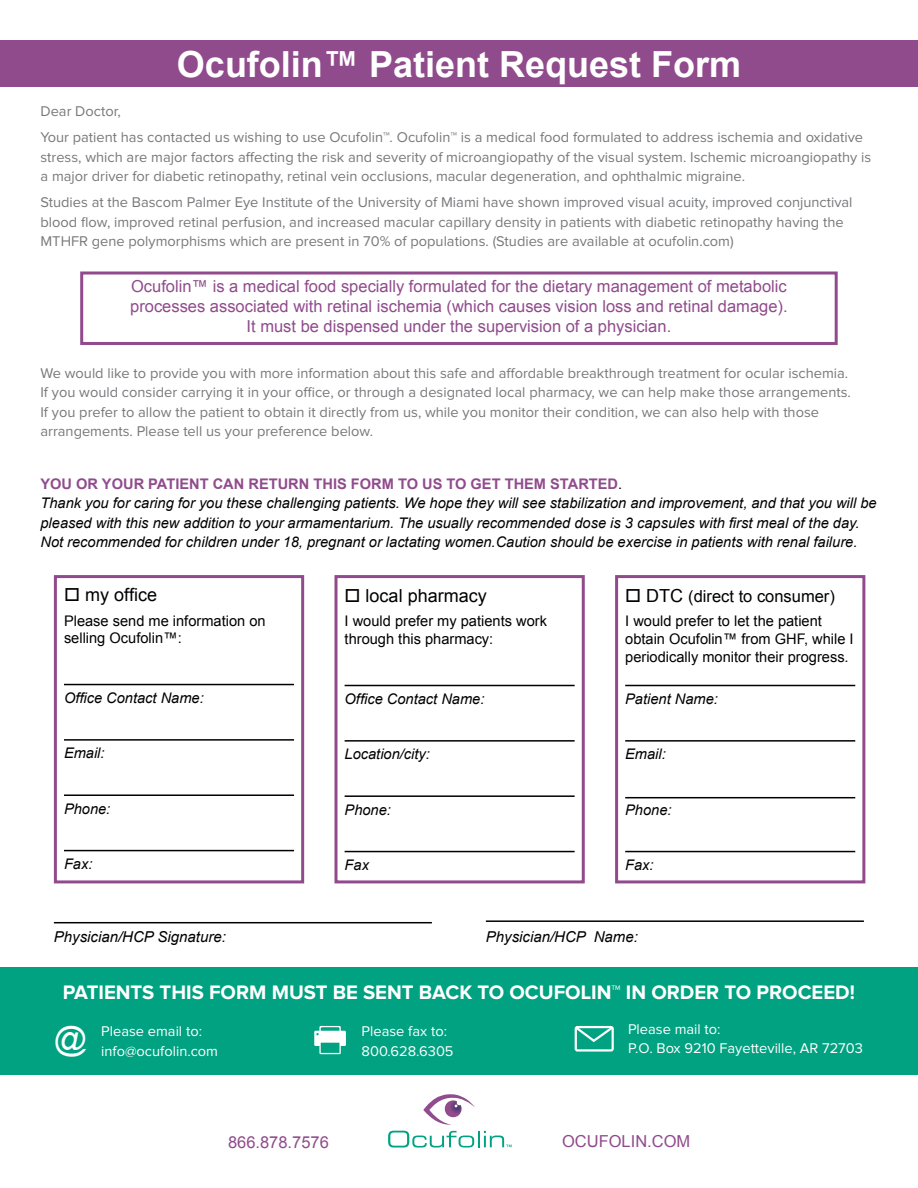
<style>
.page{position:relative;width:918px;height:1188px;background:#fff}
.page>*{position:absolute;margin:0;border:0;box-sizing:border-box;transform-origin:0 0}
.t1{font:700 36px "Arial";color:#fff}
.t2{font:33px "Arial";color:#fff}
.t3{font:700 20.25px "Proxima Nova";color:#fff}
.t4{font:18px "Arial";color:#000}
.t5{font:16.5px/19.8px "Arial";color:#904b8c;text-align:center}
.t6{font:16.5px "Arial";color:#000}
.t7{font:italic 15px "Arial";color:#000}
.t8{font:14.7px/19.5px "Proxima Nova";color:#77787b}
.t9{font:italic 14.7px/19.5px "Arial";color:#000}
.t10{font:14.7px/17.5px "Arial";color:#000}
.t11{font:14.7px/19.5px "Proxima Nova";color:#fff}
.s1{font-weight:700;font-style:normal;color:#904b8c}
.s2{font-style:normal}
.s3{font-size:18px}
</style>
<div class="page">
<div style="left:0;top:967px;width:918px;height:108px;background:#00a281"></div>
<div style="left:334px;top:575px;width:251px;height:308px;border:3px solid #914b8d"></div>
<div style="left:0;top:40px;width:918px;height:47px;background:#904b8c"></div>
<div style="left:54px;top:575px;width:250px;height:308px;border:3px solid #914b8d"></div>
<hr style="left:64px;top:684px;width:230px;height:1px;background:#000">
<hr style="left:64px;top:739px;width:230px;height:2px;background:#000">
<hr style="left:64px;top:794px;width:230px;height:2px;background:#000">
<hr style="left:64px;top:850px;width:230px;height:1px;background:#000">
<hr style="left:345px;top:685px;width:230px;height:1px;background:#000">
<hr style="left:345px;top:740px;width:230px;height:2px;background:#000">
<hr style="left:345px;top:795px;width:230px;height:2px;background:#000">
<hr style="left:345px;top:851px;width:230px;height:1px;background:#000">
<hr style="left:625px;top:685px;width:230px;height:1px;background:#000">
<hr style="left:625px;top:740px;width:230px;height:2px;background:#000">
<hr style="left:625px;top:797px;width:230px;height:1px;background:#000">
<hr style="left:625px;top:851px;width:230px;height:1px;background:#000">
<div style="left:615px;top:575px;width:250px;height:308px;border:3px solid #914b8d"></div>
<div style="left:80px;top:272px;width:758px;height:73px;border:3px solid #914b8d"></div>
<hr style="left:54px;top:922px;width:378px;height:1px;background:#000">
<hr style="left:486px;top:920px;width:378px;height:2px;background:#000">
<svg style="left:388px;top:1131px;width:124px;height:17px"></svg>
<svg style="left:423px;top:1094px;width:52px;height:31px"></svg>
<div style="left:575px;top:1026px;width:39px;height:26px;border:2px solid #fff;border-radius:2px"></div>
<svg style="left:574px;top:1025px;width:40px;height:19px"></svg>
<svg style="left:314px;top:1026px;width:32px;height:28px"></svg>
<h1 class="t1" style="left:177px;top:41px;width:566px">Ocufolin™ Patient Request Form</h1>
<p class="t8" style="left:40px;top:98px;width:824px;line-height:26.2px">Dear Doctor,<br>Your patient has contacted us wishing to use Ocufolin™. Ocufolin™ is a medical food formulated to address ischemia and oxidative</p>
<p class="t8" style="left:40px;top:148px;width:832px">stress, which are major factors affecting the risk and severity of microangiopathy of the visual system. Ischemic microangiopathy is a major driver for diabetic retinopathy, retinal vein occlusions, macular degeneration, and ophthalmic migraine.</p>
<p class="t8" style="left:40px;top:193px;width:814px">Studies at the Bascom Palmer Eye Institute of the University of Miami have shown improved visual acuity, improved conjunctival blood flow, improved retinal perfusion, and increased macular capillary density in patients with diabetic retinopathy having the<br>MTHFR gene polymorphisms which are present in 70% of populations. (Studies are available at ocufolin.com)</p>
<p class="t5" style="left:130px;top:277px;width:659px">Ocufolin™ is a medical food specially formulated for the dietary management of metabolic processes associated with retinal ischemia (which causes vision loss and retinal damage).<br>It must be dispensed under the supervision of a physician.</p>
<p class="t8" style="left:40px;top:364px;width:812px">We would like to provide you with more information about this safe and affordable breakthrough treatment for ocular ischemia.<br>If you would consider carrying it in your office, or through a designated local pharmacy, we can help make those arrangements.<br>If you prefer to allow the patient to obtain it directly from us, while you monitor their condition, we can also help with those arrangements. Please tell us your preference below.</p>
<p class="t9" style="left:40px;top:474px;width:838px"><span class="s1">YOU OR YOUR PATIENT CAN RETURN THIS FORM TO US TO GET THEM STARTED</span><span class="s2">.<br></span>Thank you for caring for you these challenging patients. We hope they will see stabilization and improvement, and that you will be pleased with this new addition to your armamentarium. The usually recommended dose is 3 capsules with first meal of the day.<br>Not recommended for children under 18, pregnant or lactating women.Caution should be exercise in patients with renal failure.</p>
<p class="t4" style="left:64px;top:583px;width:95px">□ my office</p>
<p class="t10" style="left:64px;top:612px;width:203px">Please send me information on selling Ocufolin™:</p>
<p class="t9" style="left:64px;top:688px;width:141px">Office Contact Name:</p>
<p class="t4" style="left:345px;top:584px;width:144px">□ local pharmacy</p>
<p class="t10" style="left:345px;top:613px;width:204px">I would prefer my patients work through this pharmacy:</p>
<p class="t9" style="left:345px;top:689px;width:141px">Office Contact Name:</p>
<p class="t6" style="left:625px;top:586px;width:211px">□ <span class="s3">DTC</span> (direct to consumer)</p>
<p class="t10" style="left:625px;top:613px;width:230px">I would prefer to let the patient obtain Ocufolin™ from GHF, while I periodically monitor their progress.</p>
<p class="t9" style="left:625px;top:689px;width:94px">Patient Name:</p>
<p class="t9" style="left:64px;top:743px;width:42px">Email:</p>
<p class="t9" style="left:345px;top:744px;width:87px">Location/city:</p>
<p class="t9" style="left:625px;top:744px;width:42px">Email:</p>
<p class="t9" style="left:64px;top:799px;width:48px">Phone:</p>
<p class="t9" style="left:345px;top:800px;width:48px">Phone:</p>
<p class="t9" style="left:625px;top:800px;width:48px">Phone:</p>
<p class="t9" style="left:64px;top:854px;width:30px">Fax:</p>
<p class="t9" style="left:345px;top:855px;width:26px">Fax</p>
<p class="t9" style="left:625px;top:855px;width:30px">Fax:</p>
<p class="t7" style="left:54px;top:927px;width:174px">Physician/HCP Signature:</p>
<p class="t7" style="left:486px;top:927px;width:153px">Physician/HCP Name:</p>
<h3 class="t3" style="left:63px;top:983px;width:793px">PATIENTS THIS FORM MUST BE SENT BACK TO OCUFOLIN™ IN ORDER TO PROCEED!</h3>
<p class="t11" style="left:628px;top:1020px;width:236px">Please mail to:<br>P.O. Box 9210 Fayetteville, AR 72703</p>
<h2 class="t2" style="left:54px;top:1017px;width:35px">@</h2>
<p class="t11" style="left:101px;top:1022px;width:118px">Please email to: info@ocufolin.com</p>
<p class="t11" style="left:362px;top:1022px;width:93px">Please fax to:<br>800.628.6305</p>
<p class="t5" style="left:228px;top:1132px;width:102px">866.878.7576</p>
<p class="t5" style="left:562px;top:1132px;width:130px">OCUFOLIN.COM</p>
</div>
